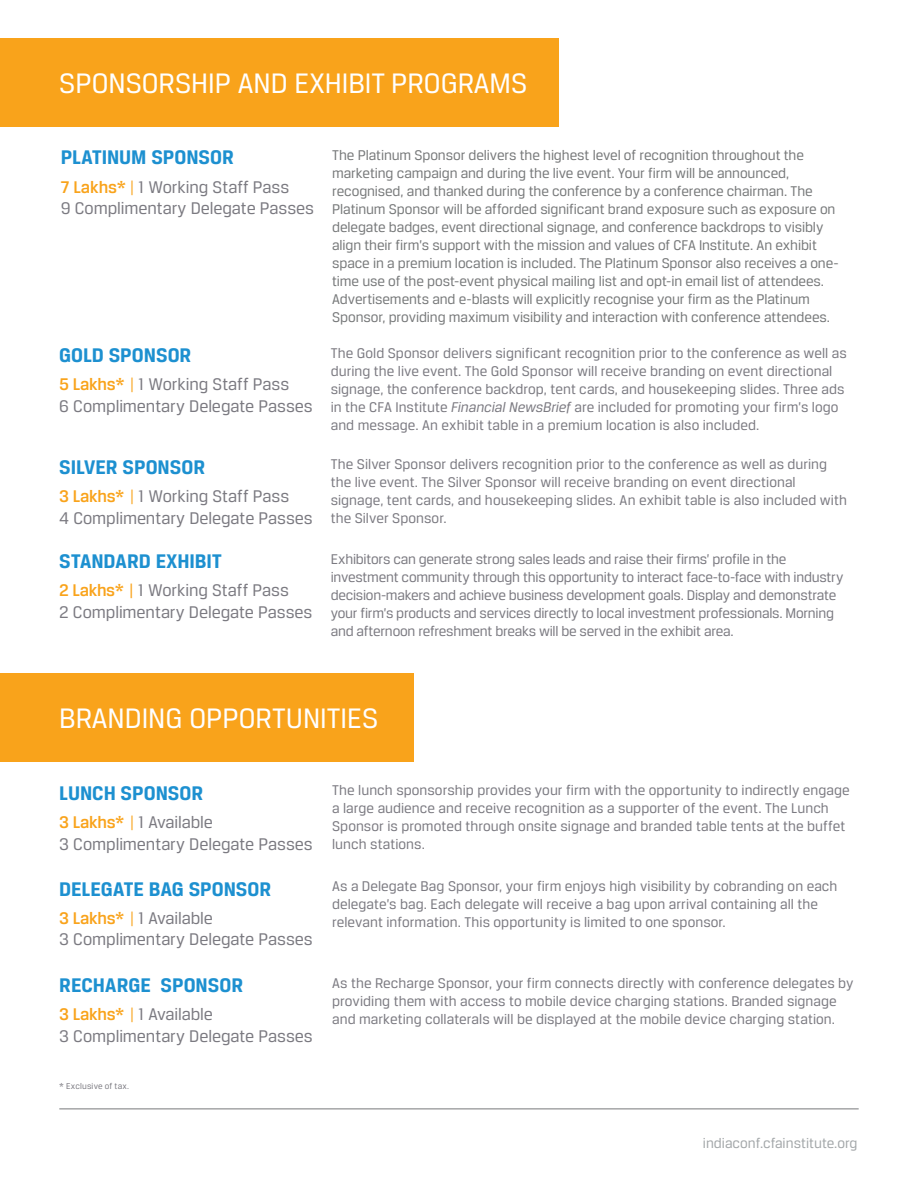
<style>
.page{position:relative;width:918px;height:1188px;background:#fff}
.page>*{position:absolute;margin:0;border:0;box-sizing:border-box;transform-origin:0 0}
.t1{font:30px "CFA Breuer Text";color:#fff}
.t2{font:700 21px "CFA Breuer Text";letter-spacing:-.005em;color:#1d90d0}
.t3{font:18px/21.6px "CFA Breuer Text";letter-spacing:-.005em;color:#7b7a81}
.t4{font:15px/18px "CFA Breuer Text";color:#7b7a81}
.t5{font:15px/18px "CFA Breuer Text";letter-spacing:-.01em;color:#77797a}
.t6{font:15px "CFA Breuer Text";color:#a3a7a9}
.t7{font:9px "CFA Breuer Text";letter-spacing:.015em;color:#7b7a81}
.s1{font-weight:500;color:#f9a31b}
.s2{color:#f9a31b}
.s3{font-style:italic}
</style>
<div class="page">
<hr style="left:59px;top:1109px;width:800px;height:1px;background:#77797a">
<div style="left:0;top:38px;width:558px;height:89px;background:#f9a31b"></div>
<div style="left:0;top:673px;width:414px;height:88px;background:#f9a31b"></div>
<h1 class="t1" style="left:59px;top:66px;width:469px">SPONSORSHIP AND EXHIBIT PROGRAMS</h1>
<h2 class="t2" style="left:61px;top:146px;width:175px">PLATINUM SPONSOR</h2>
<p class="t3" style="left:61px;top:176px;width:255px"><span class="s1">7 Lakhs*</span> <span class="s2">|</span> 1 Working Staff Pass<br>9 Complimentary Delegate Passes</p>
<h2 class="t2" style="left:59px;top:343px;width:134px">GOLD SPONSOR</h2>
<p class="t3" style="left:59px;top:373px;width:255px"><span class="s1">5 Lakhs*</span> <span class="s2">|</span> 1 Working Staff Pass<br>6 Complimentary Delegate Passes</p>
<h2 class="t2" style="left:59px;top:455px;width:147px">SILVER SPONSOR</h2>
<p class="t3" style="left:59px;top:485px;width:255px"><span class="s1">3 Lakhs*</span> <span class="s2">|</span> 1 Working Staff Pass<br>4 Complimentary Delegate Passes</p>
<h2 class="t2" style="left:59px;top:549px;width:164px">STANDARD EXHIBIT</h2>
<p class="t3" style="left:59px;top:579px;width:255px"><span class="s1">2 Lakhs* |</span> 1 Working Staff Pass<br>2 Complimentary Delegate Passes</p>
<p class="t5" style="left:332px;top:146px;width:508px">The Platinum Sponsor delivers the highest level of recognition throughout the marketing campaign and during the live event. Your firm will be announced, recognised, and thanked during the conference by a conference chairman. The Platinum Sponsor will be afforded significant brand exposure such as exposure on delegate badges, event directional signage, and conference backdrops to visibly align their firm’s support with the mission and values of CFA Institute. An exhibit space in a premium location is included. The Platinum Sponsor also receives a one&shy;time use of the post-event physical mailing list and opt-in email list of attendees.<br>Advertisements and e-blasts will explicitly recognise your firm as the Platinum Sponsor, providing maximum visibility and interaction with conference attendees.</p>
<p class="t4" style="left:331px;top:343px;width:518px">The Gold Sponsor delivers significant recognition prior to the conference as well as during the live event. The Gold Sponsor will receive branding on event directional signage, the conference backdrop, tent cards, and housekeeping slides. Three ads in the CFA Institute <span class="s3">Financial NewsBrief</span> are included for promoting your firm’s logo and message. An exhibit table in a premium location is also included.</p>
<p class="t4" style="left:331px;top:455px;width:518px">The Silver Sponsor delivers recognition prior to the conference as well as during the live event. The Silver Sponsor will receive branding on event directional signage, tent cards, and housekeeping slides. An exhibit table is also included with the Silver Sponsor.</p>
<p class="t4" style="left:331px;top:549px;width:514px">Exhibitors can generate strong sales leads and raise their firms’ profile in the investment community through this opportunity to interact face-to-face with industry decision-makers and achieve business development goals. Display and demonstrate your firm’s products and services directly to local investment professionals. Morning and afternoon refreshment breaks will be served in the exhibit area.</p>
<h1 class="t1" style="left:59px;top:701px;width:320px">BRANDING OPPORTUNITIES</h1>
<h2 class="t2" style="left:59px;top:781px;width:145px">LUNCH SPONSOR</h2>
<p class="t3" style="left:59px;top:811px;width:255px"><span class="s1">3 Lakhs*</span> <span class="s2">|</span> 1 Available<br>3 Complimentary Delegate Passes</p>
<h2 class="t2" style="left:59px;top:877px;width:213px">DELEGATE BAG SPONSOR</h2>
<p class="t3" style="left:59px;top:907px;width:255px"><span class="s1">3 Lakhs*</span> <span class="s2">|</span> 1 Available<br>3 Complimentary Delegate Passes</p>
<h2 class="t2" style="left:59px;top:973px;width:185px">RECHARGE SPONSOR</h2>
<p class="t3" style="left:59px;top:1003px;width:255px"><span class="s1">3 Lakhs*</span> <span class="s2">|</span> 1 Available<br>3 Complimentary Delegate Passes</p>
<p class="t7" style="left:59px;top:1081px;width:71px">* Exclusive of tax.</p>
<p class="t4" style="left:332px;top:781px;width:519px">The lunch sponsorship provides your firm with the opportunity to indirectly engage a large audience and receive recognition as a supporter of the event. The Lunch Sponsor is promoted through onsite signage and branded table tents at the buffet lunch stations.</p>
<p class="t4" style="left:332px;top:877px;width:507px">As a Delegate Bag Sponsor, your firm enjoys high visibility by cobranding on each delegate’s bag. Each delegate will receive a bag upon arrival containing all the relevant information. This opportunity is limited to one sponsor.</p>
<p class="t4" style="left:332px;top:974px;width:523px">As the Recharge Sponsor, your firm connects directly with conference delegates by providing them with access to mobile device charging stations. Branded signage and marketing collaterals will be displayed at the mobile device charging station.</p>
<p class="t6" style="left:703px;top:1134px;width:156px">indiaconf.cfainstitute.org</p>
</div>
